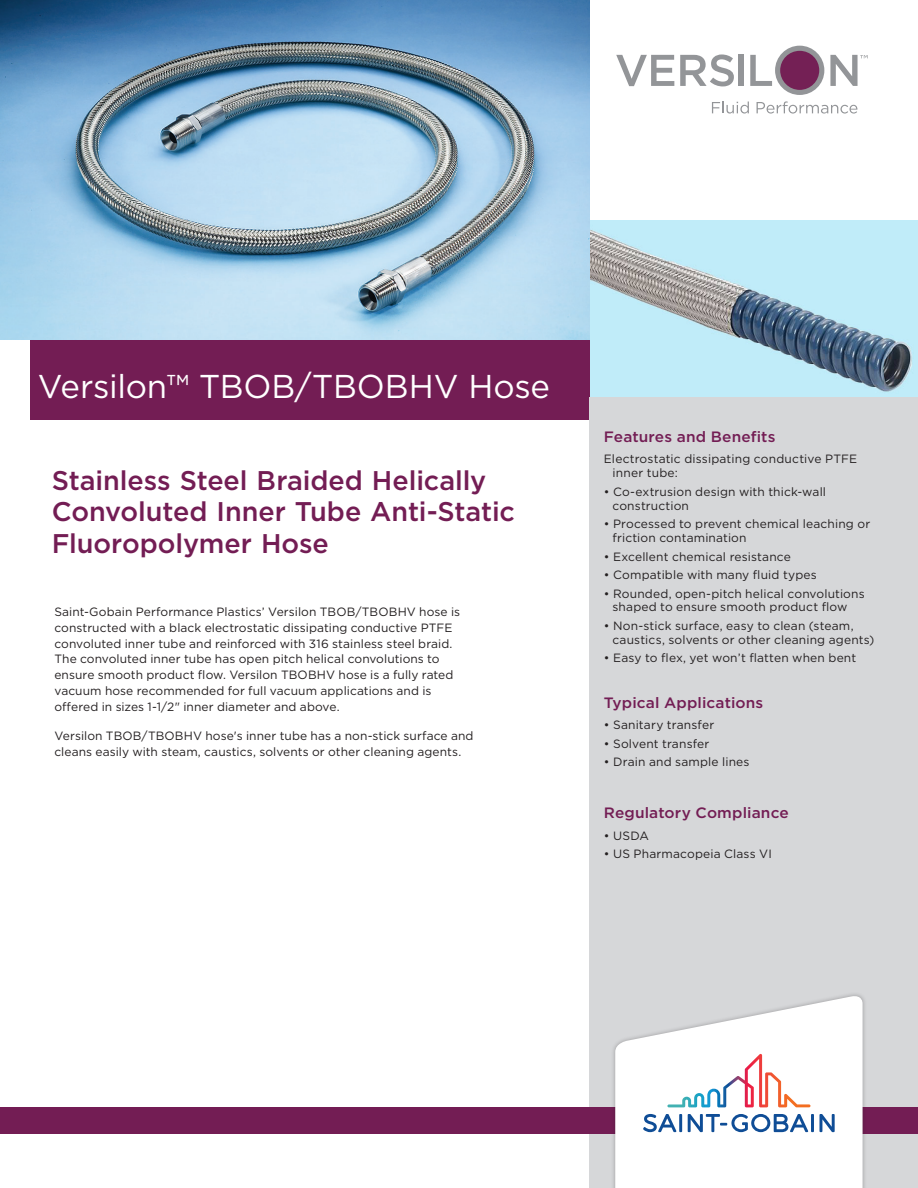
<style>
.page{position:relative;width:918px;height:1188px;background:#fff}
.page>*{position:absolute;margin:0;border:0;box-sizing:border-box;transform-origin:0 0}
.box___Product_name{font:33px "Gotham";letter-spacing:-.005em;color:#fff}
.Heading{font:500 27px/31.5px "Gotham";letter-spacing:-.005em;color:#731d54}
.F_B_heads{font:500 15px "Gotham";letter-spacing:.01em;color:#731d54}
.F_B_Bullets{font:500 15px "Gotham";letter-spacing:.005em;color:#731d54}
.copy_with_space_afte{font:12px/15.8px "Gotham";letter-spacing:.005em;color:#231f20}
.F_B_Bullets-2{font:12px/13.8px "Gotham";letter-spacing:.015em;color:#231f20}
</style>
<div class="page">
<img style="left:590px;top:220px;width:328px;height:178px">
<div style="left:31px;top:339px;width:559px;height:81px;background:#731d54"></div>
<div style="left:590px;top:398px;width:328px;height:790px;background:#d6d7d9"></div>
<img style="left:0;top:0;width:590px;height:339px">
<div style="left:0;top:1107px;width:918px;height:27px;background:#731d54"></div>
<div style="left:611px;top:992px;width:256px;height:196px;background:#231f20;opacity:.3"></div>
<svg style="left:615px;top:996px;width:248px;height:192px;fill:#fff"></svg>
<svg style="left:643px;top:1114px;width:33px;height:18px"></svg>
<hr style="left:679px;top:1114px;width:3px;height:18px;background:#0f4d96">
<svg style="left:688px;top:1114px;width:120px;height:18px;background:#a3bbd7"></svg>
<hr style="left:811px;top:1114px;width:3px;height:18px;background:#0f4d96">
<svg style="left:819px;top:1114px;width:16px;height:18px"></svg>
<svg style="left:667px;top:1054px;width:144px;height:53px;background:#f0e5e6"></svg>
<div style="left:775px;top:46px;width:49px;height:49px;background:#939598;border-radius:50%"></div>
<div style="left:780px;top:51px;width:39px;height:39px;background:#742055;border-radius:50%"></div>
<svg style="left:616px;top:55px;width:58px;height:31px"></svg>
<svg style="left:680px;top:54px;width:54px;height:32px"></svg>
<div style="left:739px;top:55px;width:5px;height:31px;background:#939598"></div>
<svg style="left:750px;top:55px;width:22px;height:31px"></svg>
<svg style="left:712px;top:102px;width:37px;height:12px"></svg>
<svg style="left:757px;top:101px;width:100px;height:13px"></svg>
<svg style="left:830px;top:55px;width:38px;height:31px"></svg>
<p class="box___Product_name" style="left:38px;top:365px;width:514px">Versilon™ TBOB/TBOBHV Hose</p>
<p class="Heading" style="left:52px;top:464px;width:465px">Stainless Steel Braided Helically<br>Convoluted Inner Tube Anti-Static<br>Fluoropolymer Hose</p>
<p class="copy_with_space_afte" style="left:54px;top:604px;width:407px">Saint-Gobain Performance Plastics’ Versilon TBOB/TBOBHV hose is constructed with a black electrostatic dissipating conductive PTFE convoluted inner tube and reinforced with 316 stainless steel braid.<br>The convoluted inner tube has open pitch helical convolutions to ensure smooth product flow. Versilon TBOBHV hose is a fully rated vacuum hose recommended for full vacuum applications and is offered in sizes 1-1/2" inner diameter and above.</p>
<p class="copy_with_space_afte" style="left:54px;top:728px;width:421px">Versilon TBOB/TBOBHV hose's inner tube has a non-stick surface and cleans easily with steam, caustics, solvents or other cleaning agents.</p>
<p class="F_B_heads" style="left:604px;top:427px;width:173px">Features and Benefits</p>
<p class="F_B_Bullets-2" style="left:613px;top:452px;width:246px;text-indent:-9px">Electrostatic dissipating conductive PTFE inner tube:</p>
<p class="F_B_Bullets-2" style="left:613px;top:484px;width:215px;text-indent:-9px">• Co-extrusion design with thick-wall construction</p>
<p class="F_B_Bullets-2" style="left:613px;top:517px;width:259px;text-indent:-9px">• Processed to prevent chemical leaching or friction contamination</p>
<p class="F_B_Bullets-2" style="left:604px;top:549px;width:189px">• Excellent chemical resistance</p>
<p class="F_B_Bullets-2" style="left:604px;top:568px;width:214px">• Compatible with many fluid types</p>
<p class="F_B_Bullets-2" style="left:613px;top:586px;width:254px;text-indent:-9px">• Rounded, open-pitch helical convolutions shaped to ensure smooth product flow</p>
<p class="F_B_Bullets-2" style="left:613px;top:619px;width:263px;text-indent:-9px">• Non-stick surface, easy to clean (steam, caustics, solvents or other cleaning agents)</p>
<p class="F_B_Bullets-2" style="left:604px;top:651px;width:254px">• Easy to flex, yet won’t flatten when bent</p>
<p class="F_B_Bullets" style="left:604px;top:693px;width:161px">Typical Applications</p>
<p class="F_B_Bullets-2" style="left:604px;top:718px;width:112px">• Sanitary transfer</p>
<p class="F_B_Bullets-2" style="left:604px;top:736px;width:107px">• Solvent transfer</p>
<p class="F_B_Bullets-2" style="left:604px;top:755px;width:147px">• Drain and sample lines</p>
<p class="F_B_heads" style="left:604px;top:803px;width:186px">Regulatory Compliance</p>
<p class="F_B_Bullets-2" style="left:604px;top:828px;width:47px">• USDA</p>
<p class="F_B_Bullets-2" style="left:604px;top:847px;width:170px">• US Pharmacopeia Class VI</p>
</div>
